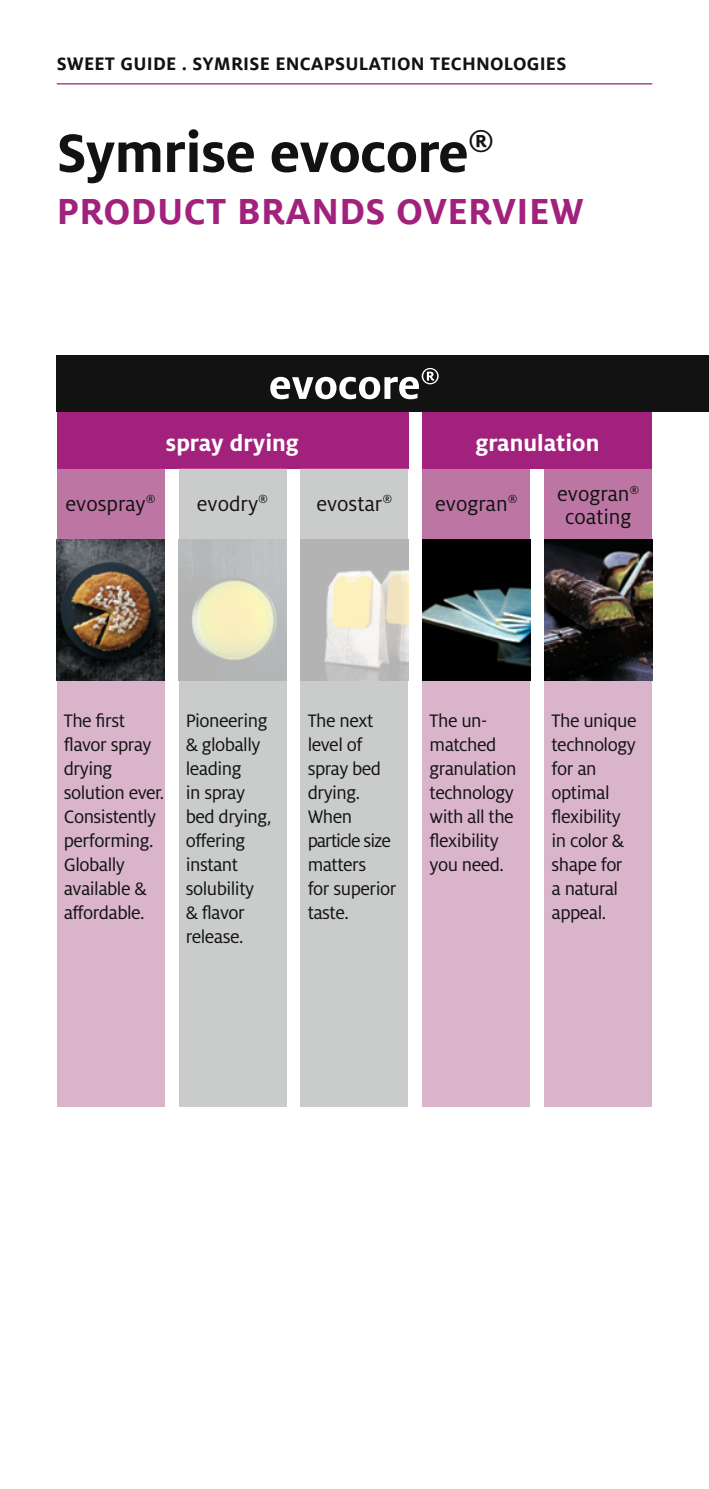
<style>
.page{position:relative;width:709px;height:1489px;background:#fff}
.page>*{position:absolute;margin:0;border:0;box-sizing:border-box;transform-origin:0 0}
.t1{font:700 60px "Milo OT";letter-spacing:-.01em;color:#121212}
.t2{font:700 40px "FF Milofor Symrise";letter-spacing:.01em;color:#a1217c}
.t3{font:700 25px "Milo OT";color:#fff}
.t4{font:22.5px/22.5px "Milo OT";color:#121212;text-align:center}
.t5{font:20px/24px "Milo OT";letter-spacing:-.025em;color:#121212}
.t6{font:700 20px "FF Milofor Symrise";letter-spacing:.01em;color:#121212}
</style>
<div class="page">
<hr style="left:57px;top:83px;width:595px;height:1px;background:#a1217c">
<div style="left:57px;top:681px;width:107px;height:425px;background:#d9b4cb"></div>
<div style="left:179px;top:681px;width:107px;height:425px;background:#c9cccb"></div>
<div style="left:300px;top:681px;width:108px;height:425px;background:#c9cccb"></div>
<div style="left:422px;top:681px;width:108px;height:425px;background:#d9b4cb"></div>
<div style="left:544px;top:681px;width:108px;height:425px;background:#d9b4cb"></div>
<div style="left:57px;top:412px;width:351px;height:57px;background:#a1217c"></div>
<div style="left:422px;top:412px;width:230px;height:57px;background:#a1217c"></div>
<div style="left:57px;top:468px;width:107px;height:71px;background:#bd75a4"></div>
<div style="left:179px;top:468px;width:107px;height:71px;background:#c9cccb"></div>
<div style="left:300px;top:468px;width:108px;height:71px;background:#c9cccb"></div>
<div style="left:422px;top:468px;width:108px;height:71px;background:#bd75a4"></div>
<div style="left:544px;top:468px;width:108px;height:71px;background:#bd75a4"></div>
<img style="left:57px;top:539px;width:107px;height:142px">
<img style="left:179px;top:539px;width:107px;height:142px">
<img style="left:300px;top:539px;width:108px;height:142px">
<img style="left:422px;top:539px;width:108px;height:142px">
<img style="left:544px;top:539px;width:108px;height:142px">
<div style="left:57px;top:355px;width:652px;height:57px;background:#121212"></div>
<p class="t6" style="left:57px;top:52px;width:511px">SWEET GUIDE . SYMRISE ENCAPSULATION TECHNOLOGIES</p>
<h1 class="t1" style="left:57px;top:119px;width:439px">Symrise evocore<sup>®</sup></h1>
<h2 class="t2" style="left:57px;top:189px;width:528px">PRODUCT BRANDS OVERVIEW</h2>
<p class="t3" style="left:166px;top:429px;width:135px">spray drying</p>
<p class="t3" style="left:475px;top:429px;width:126px">granulation</p>
<p class="t4" style="left:65px;top:492px;width:92px">evospray<sup>®</sup></p>
<p class="t4" style="left:197px;top:492px;width:73px">evodry<sup>®</sup></p>
<p class="t4" style="left:316px;top:492px;width:78px">evostar<sup>®</sup></p>
<p class="t4" style="left:435px;top:492px;width:84px">evogran<sup>®</sup></p>
<p class="t4" style="left:557px;top:483px;width:84px">evogran<sup>® </sup>coating</p>
<p class="t5" style="left:64px;top:708px;width:102px">The first flavor spray drying solution ever.<br>Consistently performing.<br>Globally available &amp; affordable.</p>
<p class="t5" style="left:186px;top:708px;width:87px">Pioneering &amp; globally leading<br>in spray bed drying, offering instant solubility<br>&amp; flavor release.</p>
<p class="t5" style="left:308px;top:708px;width:90px">The next level of spray bed drying.<br>When particle size matters<br>for superior taste.</p>
<p class="t5" style="left:429px;top:708px;width:88px">The un&shy;matched granulation technology with all the flexibility you need.</p>
<p class="t5" style="left:551px;top:708px;width:87px">The unique technology for an optimal flexibility in color &amp; shape for a natural appeal.</p>
</div>
